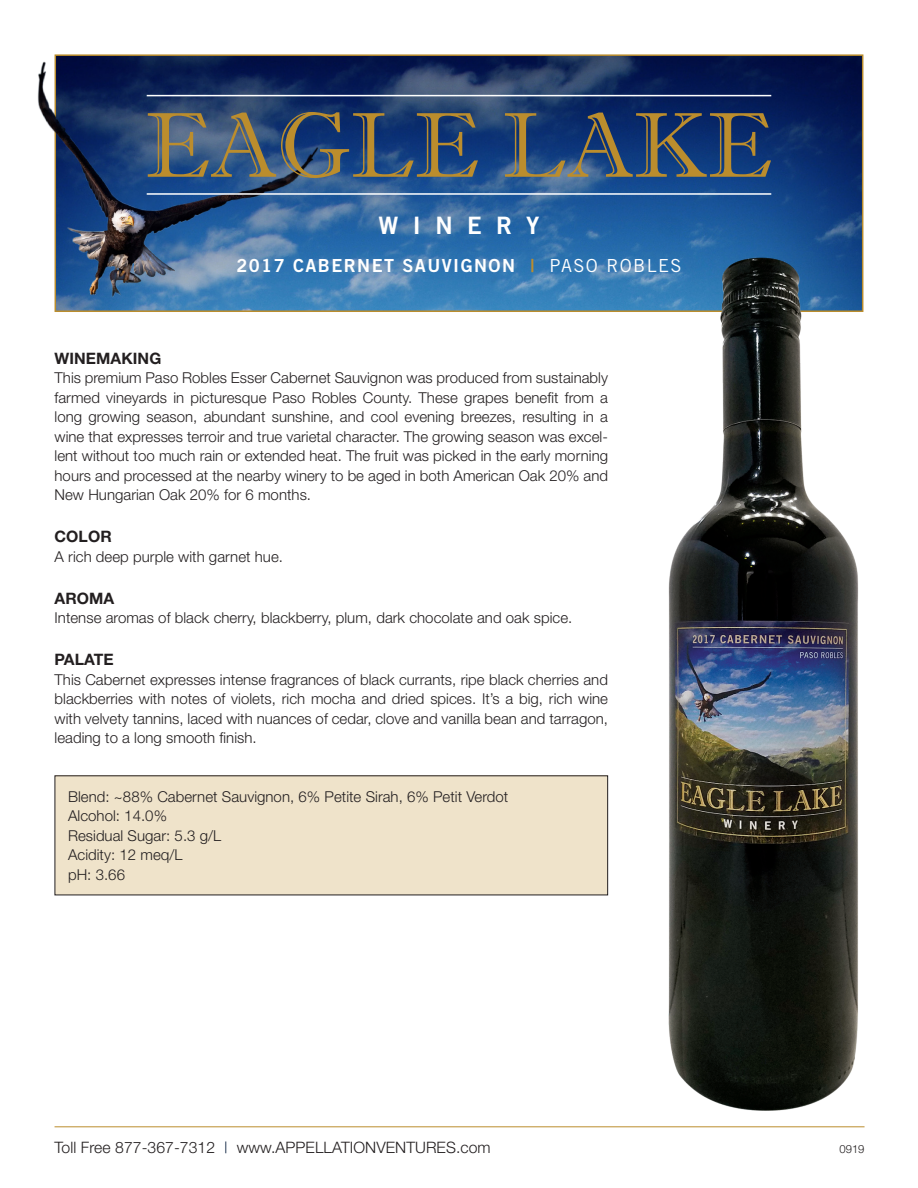
<style>
.page{position:relative;width:918px;height:1188px;background:#fff}
.page>*{position:absolute;margin:0;border:0;box-sizing:border-box;transform-origin:0 0}
.t1{font:92.25px "Imprint MT Shadow";color:#bb8d2d}
.t2{font:24px "Trade Gothic Bold Two";letter-spacing:.6em;color:#fff}
.t3{font:18px "Trade Gothic Bold Two";letter-spacing:.08em;color:#fff}
.t4{font:300 15.75px "Helvetica Neue";letter-spacing:.005em;color:#231f20}
.t5{font:700 15.75px "Helvetica Neue";letter-spacing:.005em;color:#231f20}
.Body{font:300 15px/19.5px "Helvetica Neue";letter-spacing:.005em;color:#231f20;text-align:justify}
.Box{font:300 15px "Helvetica Neue";letter-spacing:.005em;color:#231f20}
.t6{font:300 11.25px "Helvetica Neue";color:#231f20}
.s1{color:#bb8d2d}
.s2{font-family:"Trade Gothic"}
.s3{color:#081e3d}
</style>
<div class="page">
<img style="left:58px;top:57px;width:802px;height:252px">
<div style="left:55px;top:54px;width:808px;height:258px;border:2px solid #bb8d2d"></div>
<hr style="left:55px;top:1126px;width:810px;height:1px;background:#bb8d2d">
<div style="left:55px;top:776px;width:553px;height:119px;background:#efe3ca"></div>
<img style="left:38px;top:62px;width:280px;height:236px">
<hr style="left:147px;top:95px;width:624px;height:1px;background:#fff">
<hr style="left:147px;top:193px;width:624px;height:2px;background:#fff">
<img style="left:669px;top:257px;width:190px;height:854px">
<p class="t1" style="left:146px;top:91px;width:628px">EAGLE LAKE</p>
<p class="t2" style="left:379px;top:210px;width:162px">WINERY</p>
<p class="t3" style="left:236px;top:254px;width:447px">2017 CABERNET SAUVIGNON <span class="s1">|</span> <span class="s2">PASO ROBLES</span></p>
<p class="t5" style="left:55px;top:348px;width:108px">WINEMAKING</p>
<p class="Body" style="left:55px;top:368px;width:555px">This premium Paso Robles Esser Cabernet Sauvignon was produced from sustainably farmed vineyards in picturesque Paso Robles County. These grapes benefit from a long growing season, abundant sunshine, and cool evening breezes, resulting in a wine that expresses terroir and true varietal character. The growing season was excel&shy;lent without too much rain or extended heat. The fruit was picked in the early morning hours and processed at the nearby winery to be aged in both American Oak 20% and New Hungarian Oak 20% for 6 months.</p>
<p class="t5" style="left:55px;top:527px;width:59px">COLOR</p>
<p class="Body" style="left:55px;top:546px;width:230px">A rich deep purple with garnet hue.</p>
<p class="t5" style="left:55px;top:588px;width:61px">AROMA</p>
<p class="Body" style="left:55px;top:608px;width:519px">Intense aromas of black cherry, blackberry, plum, dark chocolate and oak spice.</p>
<p class="t5" style="left:55px;top:650px;width:61px">PALATE</p>
<p class="Body" style="left:55px;top:669px;width:555px">This Cabernet expresses intense fragrances of black currants, ripe black cherries and blackberries with notes of violets, rich mocha and dried spices. It’s a big, rich wine with velvety tannins, laced with nuances of cedar, clove and vanilla bean and tarragon, leading to a long smooth finish.</p>
<p class="Box" style="left:68px;top:787px;width:442px">Blend: ~88% Cabernet Sauvignon, 6% Petite Sirah, 6% Petit Verdot</p>
<p class="Box" style="left:68px;top:807px;width:100px">Alcohol: 14.0%</p>
<p class="Box" style="left:68px;top:826px;width:155px">Residual Sugar: 5.3 g/L</p>
<p class="Box" style="left:68px;top:846px;width:116px">Acidity: 12 meq/L</p>
<p class="Box" style="left:68px;top:865px;width:59px">pH: 3.66</p>
<p class="t4" style="left:55px;top:1138px;width:438px">Toll Free 877-367-7312 <span class="s3">|</span> www.APPELLATIONVENTURES.com</p>
<p class="t6" style="left:840px;top:1142px;width:27px">0919</p>
</div>
